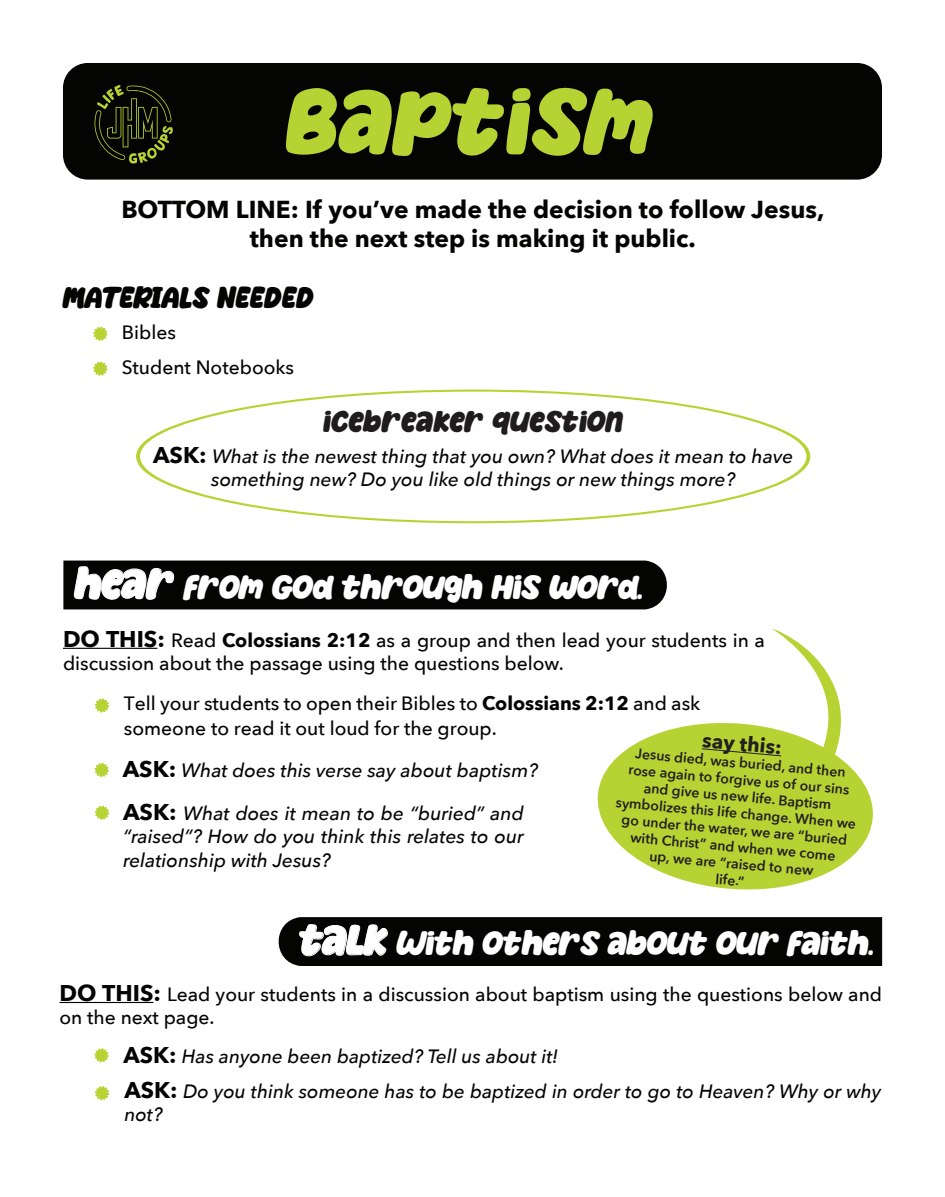
<style>
.page{position:relative;width:945px;height:1197px;background:#fff}
.page>*{position:absolute;margin:0;border:0;box-sizing:border-box;transform-origin:0 0}
.t1{font:87.5px "Bochild";color:#b7d333}
.t2{font:31.5px "Bochild";letter-spacing:-.02em;color:#fff}
.t3{font:28px "Bochild";color:#1f1c1e}
.t4{font:28px "Bochild";color:#040503}
.t5{font:700 24.5px/29.4px "Avenir Next";color:#040503;text-align:center}
.t6{font:700 20.3px "Avenir Next";color:#231f20}
.t7{font:italic 500 19.25px/23.1px "Avenir Next";color:#040503;text-align:center}
.t8{font:500 19.25px/23.1px "Avenir Next";color:#040503}
.t9{font:600 14px/16.8px "Avenir Next";color:#231f20;text-align:center}
.s1{font-weight:700;font-style:normal;font-size:22.75px}
.s2{font-size:40.25px}
.s3{font-weight:700;font-size:22.75px}
.s4{font-weight:700}
</style>
<div class="page">
<div style="left:63px;top:63px;width:819px;height:117px;background:#040503;border-radius:25px"></div>
<svg style="left:94px;top:85px;width:79px;height:79px"></svg>
<svg style="left:93px;top:327px;width:14px;height:14px"></svg>
<svg style="left:93px;top:361px;width:14px;height:15px"></svg>
<svg style="left:136px;top:390px;width:674px;height:133px"></svg>
<hr style="left:63px;top:648px;width:94px;height:1px;background:#040503">
<div style="left:63px;top:561px;width:604px;height:48px;background:#040503"></div>
<hr style="left:60px;top:1002px;width:93px;height:1px;background:#040503">
<svg style="left:95px;top:698px;width:14px;height:15px"></svg>
<svg style="left:95px;top:763px;width:14px;height:14px"></svg>
<svg style="left:95px;top:806px;width:14px;height:14px"></svg>
<svg style="left:94px;top:1048px;width:15px;height:14px"></svg>
<svg style="left:597px;top:724px;width:276px;height:166px;fill:#b7d333"></svg>
<svg style="left:701px;top:629px;width:140px;height:128px"></svg>
<div style="left:278px;top:917px;width:604px;height:49px;background:#040503"></div>
<svg style="left:95px;top:1086px;width:14px;height:14px"></svg>
<h1 class="t1" style="left:285px;top:83px;width:370px">BAPTISM</h1>
<p class="t5" style="left:121px;top:194px;width:705px">BOTTOM LINE: If you’ve made the decision to follow Jesus, then the next step is making it public.</p>
<h3 class="t4" style="left:63px;top:285px;width:253px">MATERIALS NEEDED</h3>
<p class="t8" style="left:122px;top:314px;width:174px;line-height:35px">Bibles<br>Student Notebooks</p>
<h3 class="t3" style="left:323px;top:409px;width:301px">ICEBREAKER QUESTION</h3>
<p class="t7" style="left:153px;top:444px;width:642px"><span class="s1">ASK:</span> What is the newest thing that you own? What does it mean to have something new? Do you like old things or new things more?</p>
<h2 class="t2" style="left:75px;top:573px;width:570px"><span class="s2">HEAR</span> FROM GOD THROUGH HIS WORD.</h2>
<p class="t8" style="left:63px;top:628px;width:704px"><span class="s3">DO THIS:</span> Read <span class="s4">Colossians 2:12</span> as a group and then lead your students in a discussion about the passage using the questions below.</p>
<p class="t8" style="left:124px;top:690px;width:578px;line-height:25.2px">Tell your students to open their Bibles to <span class="s4">Colossians 2:12</span> and ask someone to read it out loud for the group.</p>
<p class="t6" style="left:704px;top:723px;width:81px;rotate:5deg">say this:</p>
<p class="t9" style="left:621px;top:743px;width:243px;rotate:5deg">Jesus died, was buried, and then rose again to forgive us of our sins and give us new life. Baptism symbolizes this life change. When we go under the water, we are “buried with Christ” and when we come<br>up, we are “raised to new<br>life.”</p>
<h2 class="t2" style="left:299px;top:930px;width:577px"><span class="s2">TALK</span> WITH OTHERS ABOUT OUR FAITH.</h2>
<p class="t7" style="left:123px;top:758px;width:417px"><span class="s1">ASK:</span> What does this verse say about baptism?</p>
<p class="t7" style="left:123px;top:801px;width:402px;text-align:justify"><span class="s1">ASK:</span> What does it mean to be “buried” and “raised”? How do you think this relates to our relationship with Jesus?</p>
<p class="t8" style="left:60px;top:982px;width:824px"><span class="s3">DO THIS:</span> Lead your students in a discussion about baptism using the questions below and on the next page.</p>
<p class="t7" style="left:123px;top:1044px;width:436px"><span class="s1">ASK:</span> Has anyone been baptized? Tell us about it!</p>
<p class="t7" style="left:124px;top:1079px;width:758px;text-align:left"><span class="s1">ASK:</span> Do you think someone has to be baptized in order to go to Heaven? Why or why not?</p>
</div>
